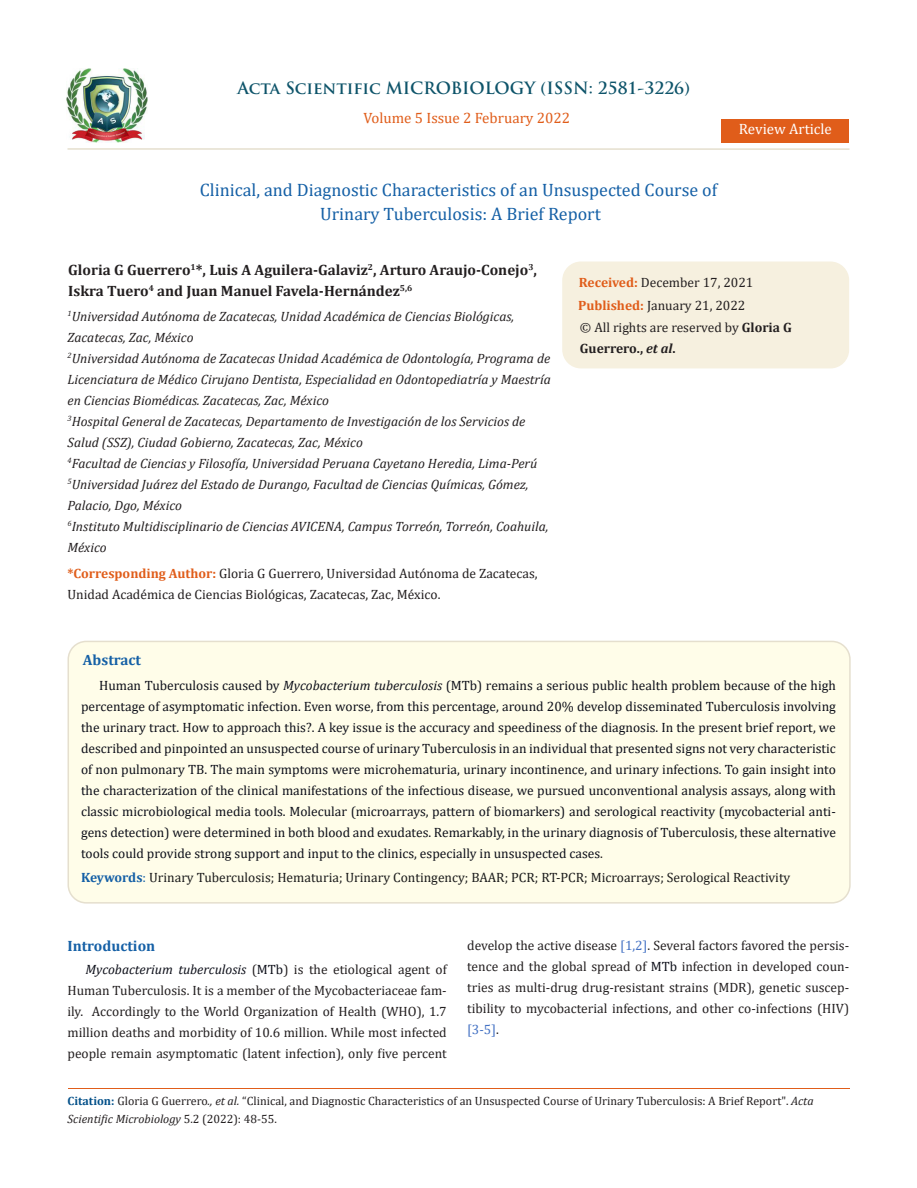
<style>
.page{position:relative;width:917px;height:1188px;background:#fff}
.page>*{position:absolute;margin:0;border:0;box-sizing:border-box;transform-origin:0 0}
.t1{font:18px/24px "Cambria";color:#1560a6;text-align:center}
.t2{font:700 16.5px "Trajan Pro";color:#0e546a}
.t3{font:700 15px/21px "Cambria";color:#231f20}
.t4{font:15px "Cambria";color:#e05d1a}
.Heading_1{font:700 15px "Cambria";color:#1560a6}
.t5{font:15px "Cambria";color:#fff}
.t6{font:13.5px/21px "Cambria";color:#0e101a;text-align:justify}
.t7{font:13.5px/21px "Cambria";color:#231f20}
.t8{font:italic 13.5px/21px "Cambria";color:#231f20}
.t9{font:13.5px "Cambria";color:#1b1b1b}
.t10{font:12px/18px "Cambria";color:#231f20}
.s1{font-weight:700;color:#e05d1a}
.s2{font-weight:700}
.s3{font-weight:700;font-style:italic}
.s4{font-style:italic}
.s5{color:#231f20}
.s6{font-weight:700;color:#1560a6}
.s7{color:#1560a6}
.s8{font-style:italic;color:#0e101a}
.s9{color:#0e101a}
.s10{color:#4472c4}
.s11{font-weight:700;color:#035089}
</style>
<div class="page">
<img style="left:67px;top:68px;width:80px;height:74px">
<div style="left:721px;top:119px;width:128px;height:23px;background:#e05d1a"></div>
<div style="left:563px;top:262px;width:285px;height:106px;background:#f6f0df;border-radius:18px"></div>
<div style="left:562px;top:262px;width:287px;height:106px;border:2px solid #f6f0df;border-radius:18px"></div>
<div style="left:68px;top:641px;width:781px;height:262px;background:#fffde9;border-radius:18px"></div>
<div style="left:67px;top:641px;width:783px;height:263px;border:2px solid #e5dfce;border-radius:18px"></div>
<hr style="left:68px;top:1088px;width:781px;height:1px;background:#e05d1a">
<hr style="left:67px;top:148px;width:782px;height:2px;background:#e5dfce">
<p class="t2" style="left:237px;top:77px;width:454px">Acta Scientific MICROBIOLOGY (ISSN: 2581-3226)</p>
<p class="t4" style="left:363px;top:109px;width:208px">Volume 5 Issue 2 February 2022</p>
<p class="t5" style="left:739px;top:120px;width:94px">Review Article</p>
<p class="t1" style="left:200px;top:178px;width:519px">Clinical, and Diagnostic Characteristics of an Unsuspected Course of<br>Urinary Tuberculosis: A Brief Report</p>
<p class="t3" style="left:68px;top:259px;width:470px">Gloria G Guerrero<sup>1</sup>*, Luis A Aguilera-Galaviz<sup>2</sup>, Arturo Araujo-Conejo<sup>3</sup>,<br>Iskra Tuero<sup>4</sup> and Juan Manuel Favela-Hernández<sup>5,6</sup></p>
<p class="t8" style="left:67px;top:305px;width:448px"><sup>1</sup>Universidad Autónoma de Zacatecas, Unidad Académica de Ciencias Biológicas,<br>Zacatecas, Zac, México</p>
<p class="t8" style="left:67px;top:347px;width:485px;text-align:justify"><sup>2</sup>Universidad Autónoma de Zacatecas Unidad Académica de Odontología, Programa de Licenciatura de Médico Cirujano Dentista, Especialidad en Odontopediatría y Maestría en Ciencias Biomédicas. Zacatecas, Zac, México</p>
<p class="t8" style="left:67px;top:410px;width:459px"><sup>3</sup>Hospital General de Zacatecas, Departamento de Investigación de los Servicios de<br>Salud (SSZ), Ciudad Gobierno, Zacatecas, Zac, México</p>
<p class="t8" style="left:67px;top:452px;width:471px"><sup>4</sup>Facultad de Ciencias y Filosofía, Universidad Peruana Cayetano Heredia, Lima-Perú</p>
<p class="t8" style="left:67px;top:473px;width:462px"><sup>5</sup>Universidad Juárez del Estado de Durango, Facultad de Ciencias Químicas, Gómez,<br>Palacio, Dgo, México</p>
<p class="t8" style="left:67px;top:515px;width:482px"><sup>6</sup>Instituto Multidisciplinario de Ciencias AVICENA, Campus Torreón, Torreón, Coahuila,<br>México</p>
<p class="t7" style="left:67px;top:563px;width:471px"><span class="s1">*Corresponding Author:</span> Gloria G Guerrero, Universidad Autónoma de Zacatecas,<br>Unidad Académica de Ciencias Biológicas, Zacatecas, Zac, México.</p>
<p class="t7" style="left:579px;top:272px;width:176px"><span class="s1">Received:</span> December 17, 2021</p>
<p class="t7" style="left:578px;top:295px;width:169px"><span class="s1">Published:</span> January 21, 2022</p>
<p class="t7" style="left:580px;top:316px;width:213px">© All rights are reserved by <span class="s2">Gloria G<br>Guerrero.,</span> <span class="s3">et al</span><span class="s2">.</span></p>
<p class="Heading_1" style="left:83px;top:649px;width:60px">Abstract</p>
<p class="t6" style="left:81px;top:675px;width:756px;text-indent:18px">Human Tuberculosis caused by <span class="s4">Mycobacterium tuberculosis</span> (MTb) remains a serious public health problem because of the high percentage of asymptomatic infection. Even worse, from this percentage, around 20% develop disseminated Tuberculosis involving the urinary tract. How to approach this?. A key issue is the accuracy and speediness of the diagnosis. In the present brief report, we described and pinpointed an unsuspected course of urinary Tuberculosis in an individual that presented signs not very characteristic of non pulmonary TB. The main symptoms were microhematuria, urinary incontinence, and urinary infections. To gain insight into the characterization of the clinical manifestations of the infectious disease, we pursued unconventional analysis assays, along with classic microbiological media tools. Molecular (microarrays, pattern of biomarkers) and serological reactivity (mycobacterial anti&shy;gens detection) were determined in both blood and exudates. Remarkably, in the urinary diagnosis of Tuberculosis, these alternative tools could provide strong support and input to the clinics, especially in unsuspected cases<span class="s5">.</span></p>
<p class="t9" style="left:81px;top:869px;width:711px"><span class="s6">Keywords</span><span class="s7">:</span> Urinary Tuberculosis; Hematuria; Urinary Contingency; BAAR; PCR; RT-PCR; Microarrays; Serological Reactivity</p>
<p class="Heading_1" style="left:67px;top:936px;width:89px">Introduction</p>
<p class="t7" style="left:67px;top:959px;width:381px;text-align:justify;text-indent:18px"><span class="s8">Mycobacterium tuberculosis</span> (<span class="s9">MTb</span>) is the etiological agent of Human Tuberculosis. It is a member of the Mycobacteriaceae fam&shy;ily. Accordingly to the World Organization of Health (WHO), 1.7 million deaths and morbidity of 10.6 million. While most infected people remain asymptomatic (latent infection), only five percent</p>
<p class="t7" style="left:467px;top:935px;width:383px;text-align:justify">develop the active disease <span class="s10">[1,2]</span>. Several factors favored the persis&shy;tence and the global spread of <span class="s9">MTb</span> infection in developed coun&shy;tries as multi-drug drug-resistant strains (MDR), genetic suscep&shy;tibility to mycobacterial infections, and other co-infections (HIV) <span class="s10">[3-5]</span>.</p>
<p class="t10" style="left:68px;top:1092px;width:747px"><span class="s11">Citation:</span> Gloria G Guerrero<span class="s4">., et al.</span> “Clinical, and Diagnostic Characteristics of an Unsuspected Course of Urinary Tuberculosis: A Brief Report". <span class="s4">Acta<br>Scientific Microbiology</span> 5.2 (2022): 48-55.</p>
</div>
